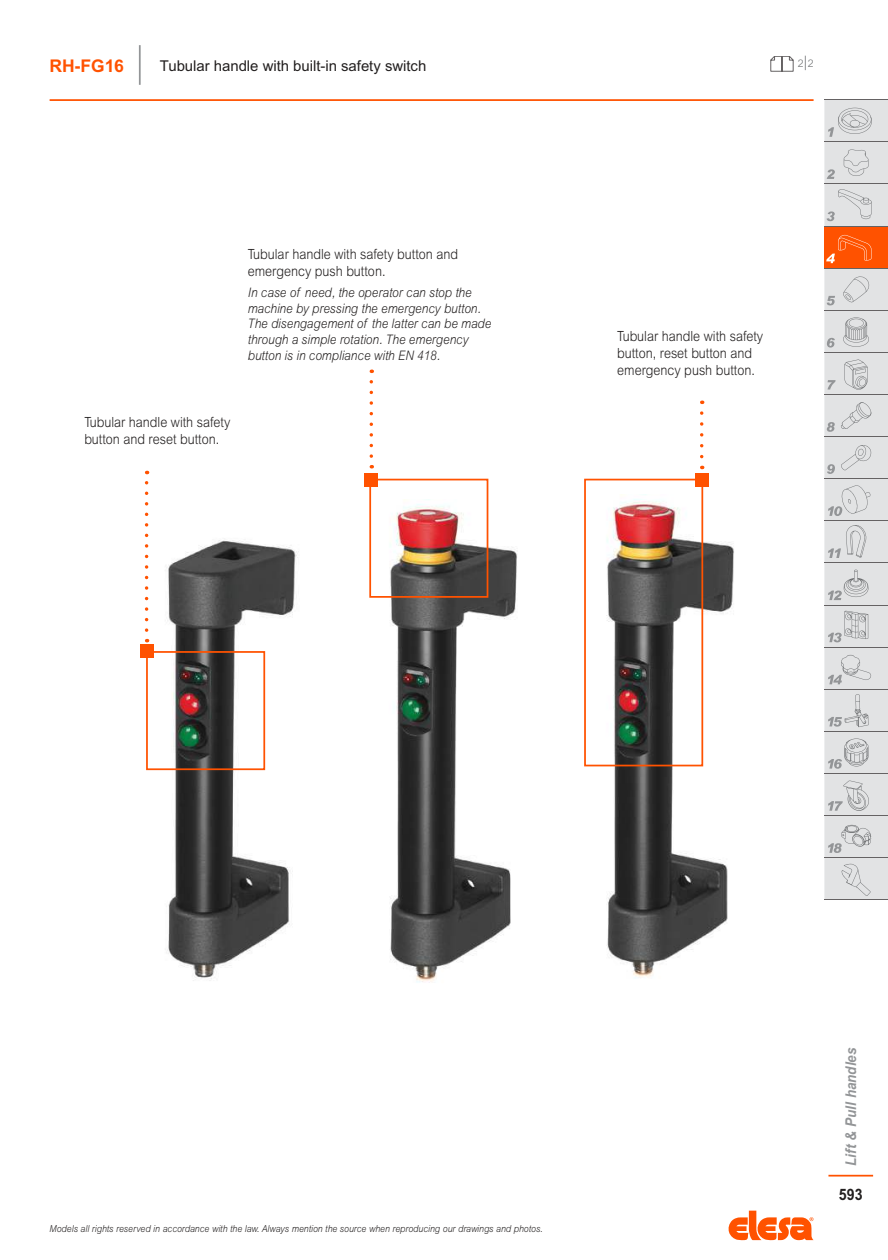
<style>
.page{position:relative;width:888px;height:1260px;background:#fff}
.page>*{position:absolute;margin:0;border:0;box-sizing:border-box;transform-origin:0 0}
.t1{font:700 17.5px "Arial MT Std";letter-spacing:-.005em;color:#ff5200}
.t2{font:700 15.75px "Arial MT Std";color:#221f1f;scale:.9 1}
.t3{font:14.88px "Arial MT Std";color:#221f1f}
.t4{font:italic 700 14.88px "Arial MT Std";color:#939597;scale:.9 1}
.t5{font:300 14px/16.8px "Arial MT Std";color:#221f1f;scale:.9 1}
.t6{font:italic 300 13.12px/15.8px "Arial MT Std";color:#221f1f;scale:.9 1}
.t7{font:300 10.5px "Arial MT Std";color:#6c6e70}
.t8{font:italic 300 9.62px "Arial MT Std";color:#221f1f;scale:.9 1}
.s1{font-size:15.75px}
</style>
<div class="page">
<svg style="left:728px;top:1211px;width:86px;height:29px"></svg>
<hr style="left:828px;top:1175px;width:45px;height:2px;background:#ff5200">
<hr style="left:50px;top:99px;width:764px;height:2px;background:#ff5200">
<div style="left:824px;top:100px;width:64px;height:800px;background:#e2e3e4"></div>
<div style="left:824px;top:226px;width:64px;height:42px;background:#ff5200"></div>
<hr style="left:824px;top:99px;width:64px;height:1px;background:#656263">
<hr style="left:824px;top:141px;width:64px;height:1px;background:#656263">
<hr style="left:824px;top:183px;width:64px;height:1px;background:#656263">
<hr style="left:824px;top:226px;width:64px;height:1px;background:#656263">
<hr style="left:824px;top:268px;width:64px;height:1px;background:#656263">
<hr style="left:824px;top:310px;width:64px;height:1px;background:#656263">
<hr style="left:824px;top:352px;width:64px;height:1px;background:#656263">
<hr style="left:824px;top:394px;width:64px;height:1px;background:#656263">
<hr style="left:824px;top:436px;width:64px;height:1px;background:#656263">
<hr style="left:824px;top:478px;width:64px;height:1px;background:#656263">
<hr style="left:824px;top:520px;width:64px;height:1px;background:#656263">
<hr style="left:824px;top:563px;width:64px;height:1px;background:#656263">
<hr style="left:824px;top:605px;width:64px;height:1px;background:#656263">
<hr style="left:824px;top:647px;width:64px;height:1px;background:#656263">
<hr style="left:824px;top:689px;width:64px;height:1px;background:#656263">
<hr style="left:824px;top:731px;width:64px;height:1px;background:#656263">
<hr style="left:824px;top:773px;width:64px;height:1px;background:#656263">
<hr style="left:824px;top:815px;width:64px;height:1px;background:#656263">
<hr style="left:824px;top:857px;width:64px;height:1px;background:#656263">
<hr style="left:824px;top:900px;width:64px;height:1px;background:#656263">
<svg style="left:827px;top:169px;width:8px;height:10px"></svg>
<svg style="left:827px;top:296px;width:8px;height:9px"></svg>
<svg style="left:827px;top:338px;width:8px;height:10px"></svg>
<svg style="left:827px;top:380px;width:9px;height:10px"></svg>
<svg style="left:827px;top:422px;width:8px;height:10px"></svg>
<svg style="left:827px;top:464px;width:8px;height:10px"></svg>
<svg style="left:843px;top:317px;width:26px;height:30px"></svg>
<svg style="left:844px;top:359px;width:24px;height:31px"></svg>
<svg style="left:841px;top:402px;width:30px;height:27px"></svg>
<svg style="left:841px;top:444px;width:30px;height:26px"></svg>
<svg style="left:828px;top:570px;width:40px;height:30px"></svg>
<svg style="left:828px;top:611px;width:40px;height:31px"></svg>
<svg style="left:828px;top:484px;width:43px;height:32px"></svg>
<svg style="left:828px;top:694px;width:40px;height:33px"></svg>
<svg style="left:828px;top:655px;width:43px;height:29px"></svg>
<svg style="left:828px;top:739px;width:40px;height:30px"></svg>
<svg style="left:828px;top:781px;width:41px;height:30px"></svg>
<svg style="left:839px;top:863px;width:32px;height:33px"></svg>
<svg style="left:844px;top:149px;width:24px;height:27px"></svg>
<svg style="left:827px;top:189px;width:45px;height:32px"></svg>
<svg style="left:826px;top:235px;width:46px;height:28px"></svg>
<svg style="left:828px;top:108px;width:44px;height:29px"></svg>
<svg style="left:843px;top:275px;width:26px;height:27px"></svg>
<svg style="left:828px;top:525px;width:39px;height:33px"></svg>
<svg style="left:828px;top:825px;width:43px;height:28px"></svg>
<hr style="left:139px;top:45px;width:2px;height:40px;background:#939597">
<svg style="left:770px;top:56px;width:23px;height:16px"></svg>
<img style="left:158px;top:540px;width:141px;height:441px">
<img style="left:390px;top:499px;width:127px;height:484px">
<img style="left:593px;top:495px;width:141px;height:483px">
<div style="left:369px;top:479px;width:119px;height:119px;border:2px solid #ff5200"></div>
<div style="left:146px;top:651px;width:119px;height:119px;border:2px solid #ff5200"></div>
<div style="left:584px;top:479px;width:119px;height:287px;border:2px solid #ff5200"></div>
<div style="left:140px;top:645px;width:14px;height:13px;background:#ff5200"></div>
<div style="left:365px;top:473px;width:13px;height:13px;background:#ff5200"></div>
<div style="left:696px;top:473px;width:13px;height:13px;background:#ff5200"></div>
<svg style="left:700px;top:401px;width:3px;height:56px"></svg>
<svg style="left:370px;top:370px;width:3px;height:86px"></svg>
<svg style="left:145px;top:471px;width:3px;height:159px"></svg>
<h1 class="t1" style="left:50px;top:59px;width:76px">RH-FG16</h1>
<p class="t3" style="left:160px;top:60px;width:268px">Tubular handle with built-in safety switch</p>
<p class="t7" style="left:798px;top:59px;width:17px">2<span class="s1">|</span>2</p>
<p class="t5" style="left:248px;top:247px;width:235px">Tubular handle with safety button and emergency push button.</p>
<p class="t6" style="left:248px;top:286px;width:272px">In case of need, the operator can stop the machine by pressing the emergency button.<br>The disengagement of the latter can be made through a simple rotation. The emergency button is in compliance with EN 418.</p>
<p class="t5" style="left:84px;top:415px;width:164px">Tubular handle with safety button and reset button.</p>
<p class="t5" style="left:617px;top:329px;width:164px">Tubular handle with safety button, reset button and emergency push button.</p>
<p class="t8" style="left:50px;top:1225px;width:549px">Models all rights reserved in accordance with the law. Always mention the source when reproducing our drawings and photos.</p>
<p class="t4" style="left:842px;top:1166px;width:133px;rotate:-90deg">Lift &amp; Pull handles</p>
<p class="t2" style="left:839px;top:1189px;width:28px">593</p>
</div>
